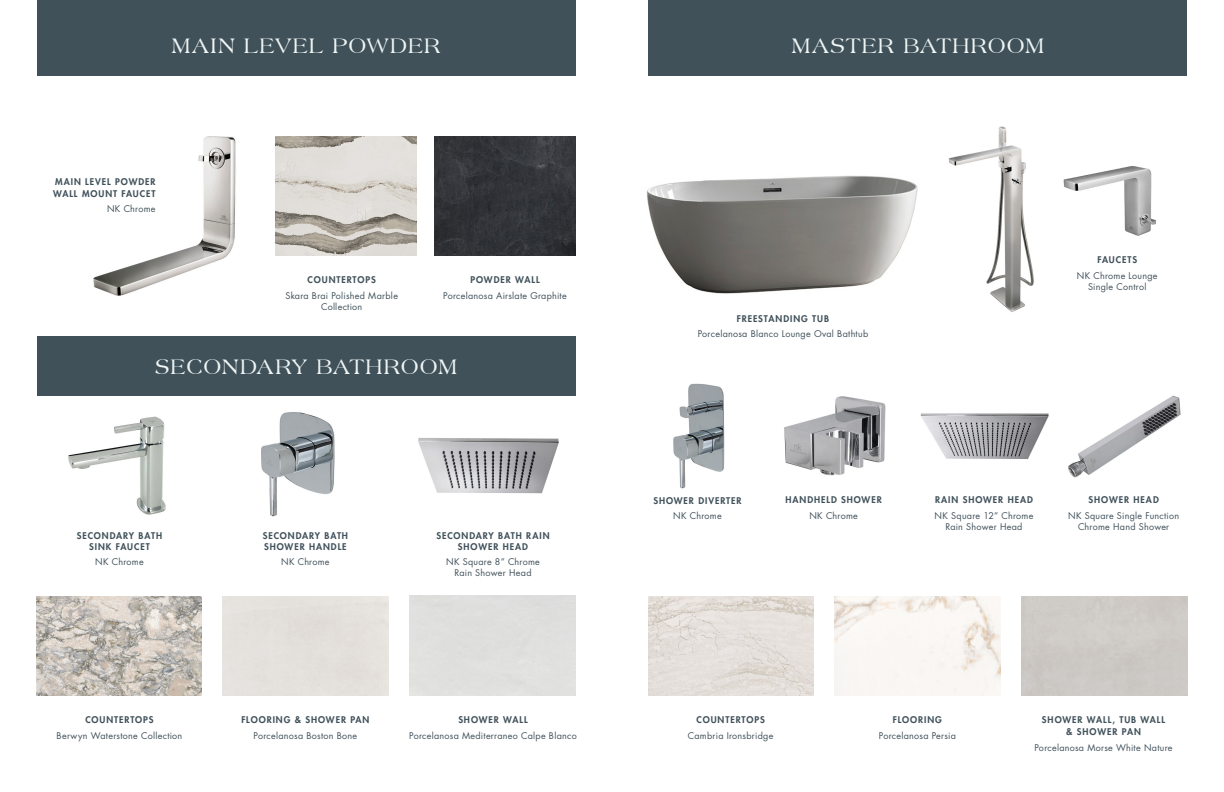
<style>
.page{position:relative;width:1224px;height:792px;background:#fff}
.page>*{position:absolute;margin:0;border:0;box-sizing:border-box;transform-origin:0 0}
.Category{font:22px "Americana BT";letter-spacing:.05em;color:#eff5f4}
.Item_Description{font:9px/10.8px "Futura Std";letter-spacing:.03em;color:#40515a;text-align:center}
.Item_Name{font:800 9px/10.8px "Futura Std";letter-spacing:.105em;color:#40515a;text-align:center}
</style>
<div class="page">
<div style="left:37px;top:0;width:538px;height:76px;background:#40515a"></div>
<div style="left:37px;top:336px;width:538px;height:60px;background:#40515a"></div>
<img style="left:276px;top:136px;width:141px;height:120px">
<img style="left:435px;top:136px;width:141px;height:120px">
<img style="left:36px;top:596px;width:165px;height:100px">
<img style="left:93px;top:136px;width:143px;height:160px">
<img style="left:261px;top:412px;width:74px;height:104px">
<img style="left:68px;top:416px;width:98px;height:99px">
<img style="left:418px;top:438px;width:141px;height:56px">
<div style="left:649px;top:0;width:538px;height:76px;background:#40515a"></div>
<img style="left:834px;top:596px;width:166px;height:100px">
<img style="left:648px;top:596px;width:166px;height:100px">
<img style="left:1063px;top:166px;width:93px;height:70px">
<img style="left:948px;top:126px;width:86px;height:186px">
<img style="left:647px;top:175px;width:271px;height:119px">
<img style="left:784px;top:396px;width:102px;height:80px">
<img style="left:1068px;top:395px;width:113px;height:83px">
<img style="left:673px;top:383px;width:52px;height:106px">
<img style="left:920px;top:413px;width:129px;height:46px">
<p class="Category" style="left:172px;top:33px;width:270px">MAIN LEVEL POWDER</p>
<p class="Item_Name" style="left:55px;top:177px;width:102px">MAIN LEVEL POWDER</p>
<p class="Item_Name" style="left:53px;top:188px;width:104px">WALL MOUNT FAUCET</p>
<p class="Item_Description" style="left:107px;top:203px;width:50px">NK Chrome</p>
<p class="Item_Name" style="left:308px;top:275px;width:70px">COUNTERTOPS</p>
<p class="Item_Description" style="left:285px;top:290px;width:114px">Skara Brai Polished Marble<br>Collection</p>
<p class="Item_Name" style="left:470px;top:275px;width:71px">POWDER WALL</p>
<p class="Item_Description" style="left:443px;top:290px;width:125px">Porcelanosa Airslate Graphite</p>
<p class="Category" style="left:155px;top:354px;width:304px">SECONDARY BATHROOM</p>
<p class="Item_Name" style="left:77px;top:530px;width:87px">SECONDARY BATH<br>SINK FAUCET</p>
<p class="Item_Description" style="left:95px;top:556px;width:50px">NK Chrome</p>
<p class="Item_Name" style="left:85px;top:715px;width:70px">COUNTERTOPS</p>
<p class="Item_Description" style="left:57px;top:730px;width:127px">Berwyn Waterstone Collection</p>
<p class="Item_Name" style="left:263px;top:530px;width:87px;text-align:left">SECONDARY BATH<br>SHOWER HANDLE</p>
<p class="Item_Description" style="left:281px;top:556px;width:50px">NK Chrome</p>
<p class="Item_Name" style="left:437px;top:530px;width:114px">SECONDARY BATH RAIN<br>SHOWER HEAD</p>
<p class="Item_Description" style="left:446px;top:556px;width:95px">NK Square 8” Chrome<br>Rain Shower Head</p>
<p class="Item_Name" style="left:241px;top:715px;width:130px">FLOORING &amp; SHOWER PAN</p>
<p class="Item_Description" style="left:254px;top:730px;width:105px">Porcelanosa Boston Bone</p>
<p class="Item_Name" style="left:458px;top:715px;width:71px">SHOWER WALL</p>
<p class="Item_Description" style="left:409px;top:730px;width:169px">Porcelanosa Mediterraneo Calpe Blanco</p>
<p class="Category" style="left:792px;top:33px;width:254px">MASTER BATHROOM</p>
<p class="Item_Name" style="left:737px;top:313px;width:94px">FREESTANDING TUB</p>
<p class="Item_Description" style="left:698px;top:328px;width:172px">Porcelanosa Blanco Lounge Oval Bathtub</p>
<p class="Item_Name" style="left:1097px;top:255px;width:41px">FAUCETS</p>
<p class="Item_Description" style="left:1077px;top:270px;width:82px">NK Chrome Lounge<br>Single Control</p>
<p class="Item_Name" style="left:653px;top:495px;width:90px">SHOWER DIVERTER</p>
<p class="Item_Description" style="left:673px;top:510px;width:50px">NK Chrome</p>
<p class="Item_Name" style="left:786px;top:495px;width:98px">HANDHELD SHOWER</p>
<p class="Item_Description" style="left:809px;top:510px;width:50px">NK Chrome</p>
<p class="Item_Name" style="left:935px;top:495px;width:99px">RAIN SHOWER HEAD</p>
<p class="Item_Description" style="left:935px;top:510px;width:100px">NK Square 12” Chrome<br>Rain Shower Head</p>
<p class="Item_Name" style="left:1089px;top:495px;width:72px">SHOWER HEAD</p>
<p class="Item_Description" style="left:1068px;top:510px;width:113px">NK Square Single Function<br>Chrome Hand Shower</p>
<p class="Item_Name" style="left:697px;top:715px;width:70px">COUNTERTOPS</p>
<p class="Item_Description" style="left:688px;top:730px;width:87px">Cambria Ironsbridge</p>
<p class="Item_Name" style="left:893px;top:715px;width:51px">FLOORING</p>
<p class="Item_Description" style="left:879px;top:730px;width:79px">Porcelanosa Persia</p>
<p class="Item_Name" style="left:1042px;top:714px;width:125px;line-height:12px">SHOWER WALL, TUB WALL &amp; SHOWER PAN</p>
<p class="Item_Description" style="left:1035px;top:742px;width:140px">Porcelanosa Morse White Nature</p>
</div>
